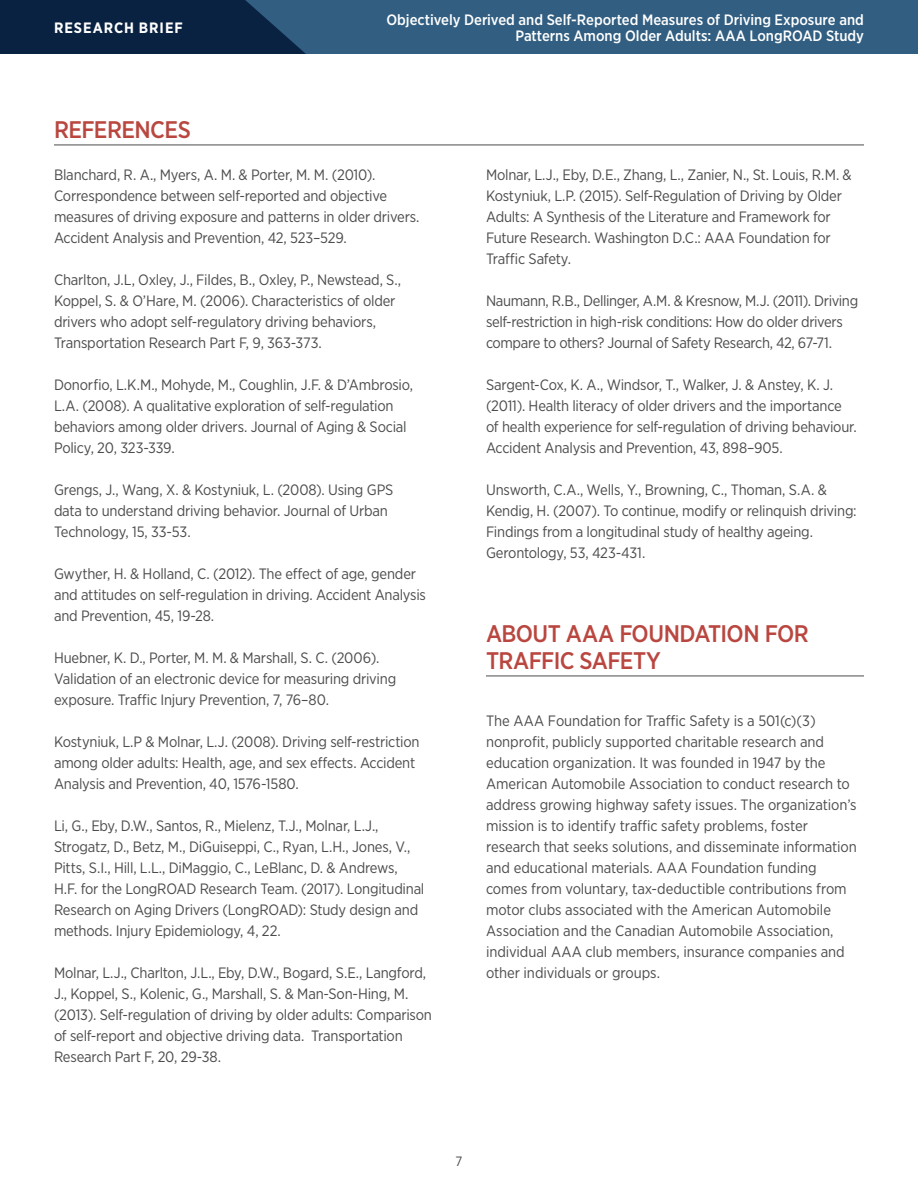
<style>
.page{position:relative;width:918px;height:1188px;background:#fff}
.page>*{position:absolute;margin:0;border:0;box-sizing:border-box;transform-origin:0 0}
.Subhead{font:500 24px/27px "Gotham Narrow";letter-spacing:-.025em;color:#b94740}
.Citation{font:15px/21px "Gotham Narrow";letter-spacing:-.015em;color:#4b4c4d}
.Body_Copy{font:15px/21px "Gotham Narrow";letter-spacing:-.005em;color:#4b4c4d}
.t1{font:500 15px/16.5px "Gotham Narrow";color:#fff;text-align:right}
.t2{font:700 15px "Gotham Narrow";letter-spacing:.065em;color:#fff}
.t3{font:13.5px "Gotham Narrow";color:#4b4c4d}
</style>
<div class="page">
<div style="left:0;top:0;width:918px;height:54px;background:#315e81"></div>
<svg style="left:0;top:0;width:306px;height:54px;background:#0c2747"></svg>
<hr style="left:54px;top:145px;width:810px;height:1px;background:#4b4c4d">
<hr style="left:486px;top:676px;width:378px;height:1px;background:#4b4c4d">
<p class="t2" style="left:54px;top:18px;width:130px">RESEARCH BRIEF</p>
<p class="t1" style="left:386px;top:11px;width:479px">Objectively Derived and Self-Reported Measures of Driving Exposure and<br>Patterns Among Older Adults: AAA LongROAD Study</p>
<p class="Subhead" style="left:54px;top:116px;width:138px">REFERENCES</p>
<p class="Citation" style="left:54px;top:164px;width:367px">Blanchard, R. A., Myers, A. M. &amp; Porter, M. M. (2010).<br>Correspondence between self-reported and objective measures of driving exposure and patterns in older drivers.<br>Accident Analysis and Prevention, 42, 523–529.</p>
<p class="Citation" style="left:54px;top:269px;width:349px">Charlton, J.L, Oxley, J., Fildes, B., Oxley, P., Newstead, S., Koppel, S. &amp; O’Hare, M. (2006). Characteristics of older drivers who adopt self-regulatory driving behaviors, Transportation Research Part F, 9, 363-373.</p>
<p class="Citation" style="left:54px;top:374px;width:361px">Donorfio, L.K.M., Mohyde, M., Coughlin, J.F. &amp; D’Ambrosio, L.A. (2008). A qualitative exploration of self-regulation behaviors among older drivers. Journal of Aging &amp; Social Policy, 20, 323-339.</p>
<p class="Citation" style="left:54px;top:479px;width:341px">Grengs, J., Wang, X. &amp; Kostyniuk, L. (2008). Using GPS data to understand driving behavior. Journal of Urban<br>Technology, 15, 33-53.</p>
<p class="Citation" style="left:54px;top:563px;width:374px">Gwyther, H. &amp; Holland, C. (2012). The effect of age, gender and attitudes on self-regulation in driving. Accident Analysis and Prevention, 45, 19-28.</p>
<p class="Citation" style="left:54px;top:647px;width:344px">Huebner, K. D., Porter, M. M. &amp; Marshall, S. C. (2006).<br>Validation of an electronic device for measuring driving exposure. Traffic Injury Prevention, 7, 76–80.</p>
<p class="Citation" style="left:54px;top:731px;width:367px">Kostyniuk, L.P &amp; Molnar, L.J. (2008). Driving self-restriction among older adults: Health, age, and sex effects. Accident<br>Analysis and Prevention, 40, 1576-1580.</p>
<p class="Citation" style="left:54px;top:815px;width:372px">Li, G., Eby, D.W., Santos, R., Mielenz, T.J., Molnar, L.J., Strogatz, D., Betz, M., DiGuiseppi, C., Ryan, L.H., Jones, V., Pitts, S.I., Hill, L.L., DiMaggio, C., LeBlanc, D. &amp; Andrews, H.F. for the LongROAD Research Team. (2017). Longitudinal Research on Aging Drivers (LongROAD): Study design and methods. Injury Epidemiology, 4, 22.</p>
<p class="Citation" style="left:54px;top:962px;width:380px">Molnar, L.J., Charlton, J.L., Eby, D.W., Bogard, S.E., Langford, J., Koppel, S., Kolenic, G., Marshall, S. &amp; Man-Son-Hing, M. (2013). Self-regulation of driving by older adults: Comparison of self-report and objective driving data. Transportation Research Part F, 20, 29-38.</p>
<p class="Citation" style="left:486px;top:164px;width:367px">Molnar, L.J., Eby, D.E., Zhang, L., Zanier, N., St. Louis, R.M. &amp; Kostyniuk, L.P. (2015). Self-Regulation of Driving by Older Adults: A Synthesis of the Literature and Framework for Future Research. Washington D.C.: AAA Foundation for Traffic Safety.</p>
<p class="Citation" style="left:486px;top:290px;width:374px">Naumann, R.B., Dellinger, A.M. &amp; Kresnow, M.J. (2011). Driving self-restriction in high-risk conditions: How do older drivers compare to others? Journal of Safety Research, 42, 67-71.</p>
<p class="Citation" style="left:486px;top:374px;width:372px">Sargent-Cox, K. A., Windsor, T., Walker, J. &amp; Anstey, K. J. (2011). Health literacy of older drivers and the importance of health experience for self-regulation of driving behaviour.<br>Accident Analysis and Prevention, 43, 898–905.</p>
<p class="Citation" style="left:486px;top:479px;width:372px">Unsworth, C.A., Wells, Y., Browning, C., Thoman, S.A. &amp; Kendig, H. (2007). To continue, modify or relinquish driving:<br>Findings from a longitudinal study of healthy ageing.<br>Gerontology, 53, 423-431.</p>
<p class="Subhead" style="left:486px;top:620px;width:324px">ABOUT AAA FOUNDATION FOR<br>TRAFFIC SAFETY</p>
<p class="Body_Copy" style="left:486px;top:710px;width:372px">The AAA Foundation for Traffic Safety is a 501(c)(3) nonprofit, publicly supported charitable research and education organization. It was founded in 1947 by the American Automobile Association to conduct research to address growing highway safety issues. The organization’s mission is to identify traffic safety problems, foster research that seeks solutions, and disseminate information and educational materials. AAA Foundation funding comes from voluntary, tax-deductible contributions from motor clubs associated with the American Automobile Association and the Canadian Automobile Association, individual AAA club members, insurance companies and other individuals or groups.</p>
<p class="t3" style="left:456px;top:1153px;width:8px">7</p>
</div>
